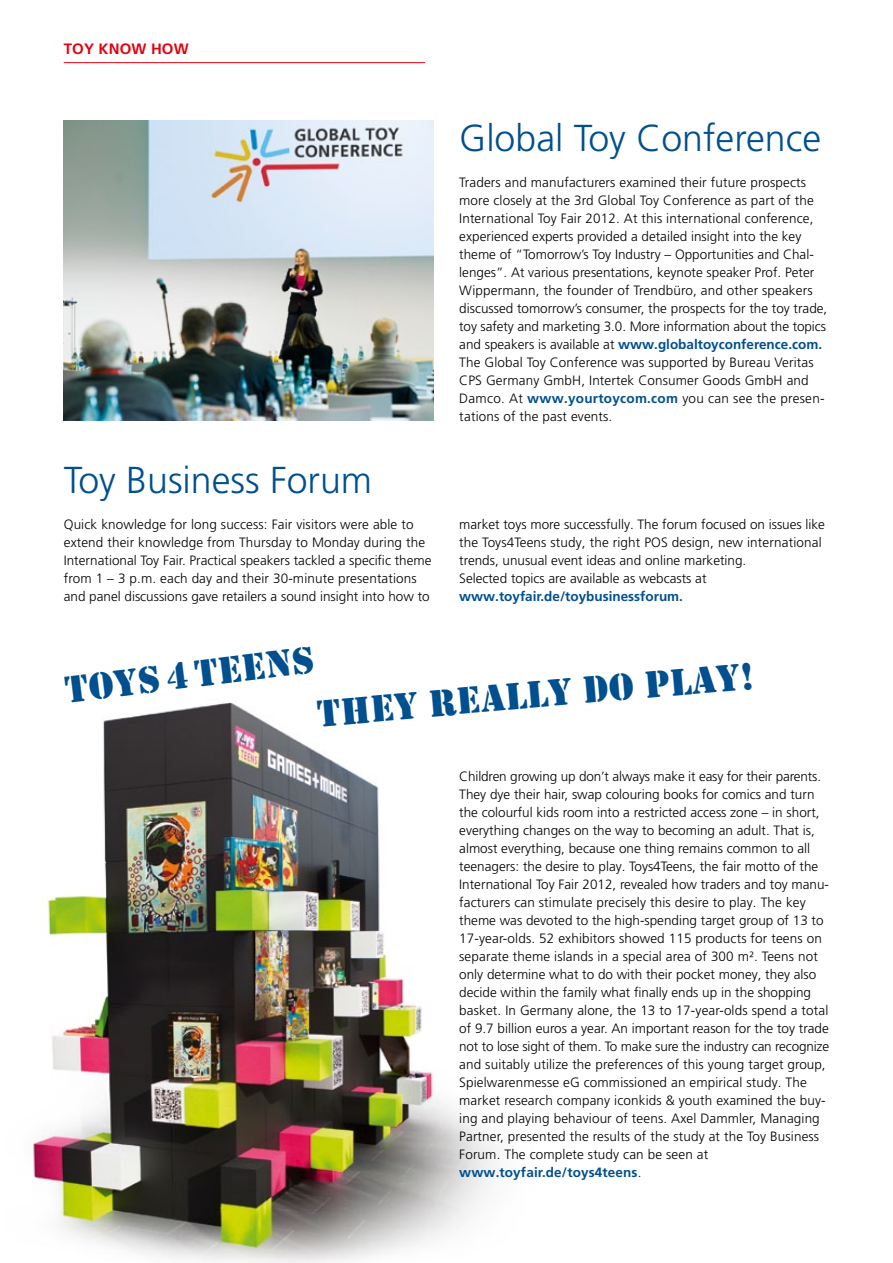
<style>
.page{position:relative;width:893px;height:1263px;background:#fff}
.page>*{position:absolute;margin:0;border:0;box-sizing:border-box;transform-origin:0 0}
.t1{font:39px "Stencil";color:#004f8e}
.t2{font:300 37.5px "Frutiger LT Pro";color:#004f8e}
.t3{font:700 15px "Frutiger LT Pro";letter-spacing:.01em;color:#e3000f}
.t4{font:300 13.5px/18px "Frutiger LT Pro";color:#000}
.t5{font:700 13.5px "Frutiger LT Pro";color:#004f8e}
.s1{font-weight:700;color:#004f8e}
</style>
<div class="page">
<img style="left:32px;top:702px;width:462px;height:561px">
<img style="left:64px;top:121px;width:370px;height:300px">
<hr style="left:64px;top:62px;width:361px;height:1px;background:#e3000f">
<p class="t3" style="left:64px;top:40px;width:127px">Toy Know How</p>
<h2 class="t2" style="left:459px;top:116px;width:363px">Global Toy Conference</h2>
<p class="t4" style="left:459px;top:173px;width:370px">Traders and manufacturers examined their future prospects more closely at the 3rd Global Toy Conference as part of the International Toy Fair 2012. At this international conference, experienced experts provided a detailed insight into the key theme of “Tomorrow’s Toy Industry – Opportunities and Chal&shy;lenges”. At various presentations, keynote speaker Prof. Peter Wippermann, the founder of Trendbüro, and other speakers discussed tomorrow’s consumer, the prospects for the toy trade, toy safety and marketing 3.0. More information about the topics and speakers is available at <span class="s1">www.globaltoyconference.com.<br></span>The Global Toy Conference was supported by Bureau Veritas CPS Germany GmbH, Intertek Consumer Goods GmbH and Damco. At <span class="s1">www.yourtoycom.com</span> you can see the presen&shy;tations of the past events.</p>
<h2 class="t2" style="left:64px;top:458px;width:310px">Toy Business Forum</h2>
<p class="t4" style="left:64px;top:515px;width:369px">Quick knowledge for long success: Fair visitors were able to extend their knowledge from Thursday to Monday during the International Toy Fair. Practical speakers tackled a specific theme from 1 – 3 p.m. each day and their 30-minute presentations and panel discussions gave retailers a sound insight into how to</p>
<p class="t4" style="left:459px;top:515px;width:367px">market toys more successfully. The forum focused on issues like the Toys4Teens study, the right POS design, new international trends, unusual event ideas and online marketing.<br>Selected topics are available as webcasts at</p>
<p class="t5" style="left:459px;top:588px;width:225px">www.toyfair.de/toybusinessforum.</p>
<h1 class="t1" style="left:62px;top:667px;width:252px;rotate:-7deg">Toys 4 Teens</h1>
<h1 class="t1" style="left:315px;top:691px;width:441px;rotate:-5deg">THEY REALLYDOPLAY!</h1>
<p class="t4" style="left:459px;top:767px;width:371px">Children growing up don’t always make it easy for their parents.<br>They dye their hair, swap colouring books for comics and turn the colourful kids room into a restricted access zone – in short, everything changes on the way to becoming an adult. That is, almost everything, because one thing remains common to all teenagers: the desire to play. Toys4Teens, the fair motto of the International Toy Fair 2012, revealed how traders and toy manu&shy;facturers can stimulate precisely this desire to play. The key theme was devoted to the high-spending target group of 13 to 17-year-olds. 52 exhibitors showed 115 products for teens on separate theme islands in a special area of 300 m². Teens not only determine what to do with their pocket money, they also decide within the family what finally ends up in the shopping basket. In Germany alone, the 13 to 17-year-olds spend a total of 9.7 billion euros a year. An important reason for the toy trade not to lose sight of them. To make sure the industry can recognize and suitably utilize the preferences of this young target group, Spielwarenmesse eG commissioned an empirical study. The market research company iconkids &amp; youth examined the buy&shy;ing and playing behaviour of teens. Axel Dammler, Managing Partner, presented the results of the study at the Toy Business Forum. The complete study can be seen at <span class="s1">www.toyfair.de/toys4teens</span>.</p>
</div>
